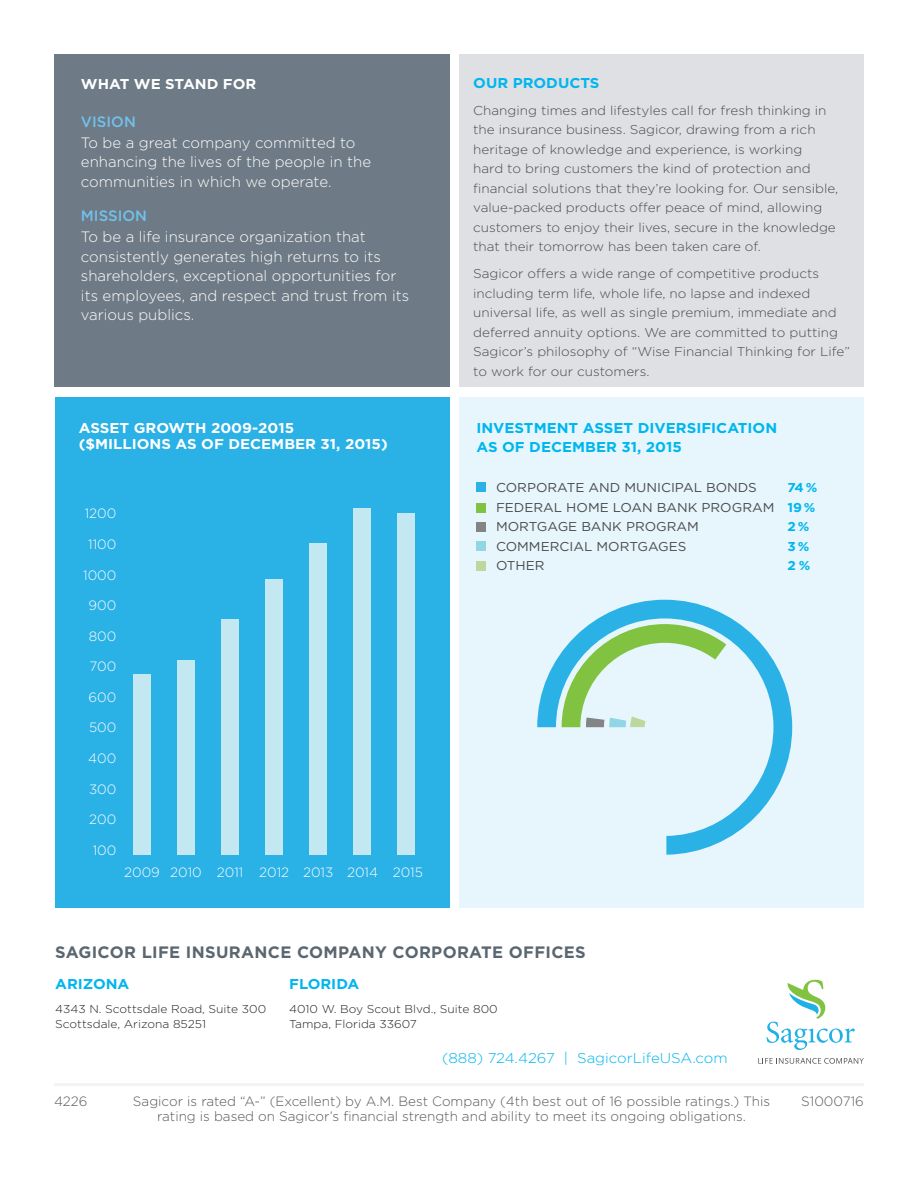
<style>
.page{position:relative;width:918px;height:1188px;background:#fff}
.page>*{position:absolute;margin:0;border:0;box-sizing:border-box;transform-origin:0 0}
.t1{font:700 16.5px "Gotham";letter-spacing:.02em;color:#5a6670}
.t2{font:300 15px/19.5px "Gotham";color:#fff}
.t3{font:500 15px "Gotham";color:#71c1ec}
.t4{font:700 14.25px/19.5px "Gotham";color:#00b6ef;scale:1.05 1}
.t5{font:700 14.25px "Gotham";color:#fff;scale:1.05 1}
.t6{font:300 14.25px "Gotham";color:#00b6ef;scale:1.05 1}
.t7{font:300 13.5px "Gotham";color:#58595c}
.t8{font:300 13.5px "Gotham";color:#fff}
.t9{font:300 12.9px/19.5px "Gotham";color:#4a4b4e;scale:1.05 1}
.t10{font:12.9px "Gotham";color:#4a4b4e;scale:1.05 1}
.t11{font:700 12.9px "Gotham";color:#00b6ef;scale:1.05 1}
.t12{font:300 11.4px "Gotham";color:#231f20;scale:1.05 1}
</style>
<div class="page">
<div style="left:55px;top:397px;width:395px;height:510px;background:#2ab1e6"></div>
<div style="left:459px;top:397px;width:405px;height:510px;background:#e6f6fc"></div>
<div style="left:54px;top:54px;width:396px;height:332px;background:#6e7a85"></div>
<div style="left:459px;top:54px;width:405px;height:332px;background:#dee0e3"></div>
<svg style="left:758px;top:1058px;width:106px;height:6px"></svg>
<svg style="left:766px;top:980px;width:89px;height:70px"></svg>
<div style="left:133px;top:674px;width:18px;height:181px;background:#c4e8f2"></div>
<div style="left:177px;top:660px;width:18px;height:195px;background:#c4e8f2"></div>
<div style="left:221px;top:619px;width:18px;height:236px;background:#c4e8f2"></div>
<div style="left:265px;top:580px;width:18px;height:275px;background:#c4e8f2"></div>
<div style="left:309px;top:544px;width:18px;height:311px;background:#c4e8f2"></div>
<div style="left:353px;top:508px;width:18px;height:347px;background:#c4e8f2"></div>
<div style="left:397px;top:513px;width:18px;height:342px;background:#c4e8f2"></div>
<div style="left:476px;top:482px;width:10px;height:10px;background:#2ab1e6"></div>
<div style="left:476px;top:503px;width:10px;height:10px;background:#81c340"></div>
<div style="left:476px;top:522px;width:10px;height:10px;background:#838485"></div>
<div style="left:476px;top:542px;width:10px;height:9px;background:#91d6e5"></div>
<div style="left:476px;top:561px;width:10px;height:10px;background:#bed79e"></div>
<svg style="left:537px;top:600px;width:255px;height:255px"></svg>
<svg style="left:562px;top:624px;width:164px;height:103px"></svg>
<hr style="left:54px;top:1083px;width:810px;height:3px;background:#f2f3f4">
<p class="t5" style="left:81px;top:75px;width:169px">WHAT WE STAND FOR</p>
<p class="t3" style="left:81px;top:111px;width:56px">VISION</p>
<p class="t2" style="left:81px;top:132px;width:292px">To be a great company committed to enhancing the lives of the people in the communities in which we operate.</p>
<p class="t3" style="left:81px;top:206px;width:68px">MISSION</p>
<p class="t2" style="left:81px;top:227px;width:330px">To be a life insurance organization that consistently generates high returns to its shareholders, exceptional opportunities for its employees, and respect and trust from its various publics.</p>
<p class="t5" style="left:79px;top:418px;width:207px">ASSET GROWTH 2009-2015</p>
<p class="t5" style="left:79px;top:435px;width:296px">($MILLIONS AS OF DECEMBER 31, 2015)</p>
<p class="t8" style="left:85px;top:505px;width:33px">1200</p>
<p class="t8" style="left:88px;top:536px;width:30px">1100</p>
<p class="t8" style="left:83px;top:566px;width:35px">1000</p>
<p class="t8" style="left:89px;top:597px;width:29px">900</p>
<p class="t8" style="left:89px;top:627px;width:29px">800</p>
<p class="t8" style="left:90px;top:658px;width:28px">700</p>
<p class="t8" style="left:89px;top:689px;width:29px">600</p>
<p class="t8" style="left:89px;top:719px;width:29px">500</p>
<p class="t8" style="left:88px;top:750px;width:30px">400</p>
<p class="t8" style="left:89px;top:780px;width:29px">300</p>
<p class="t8" style="left:89px;top:811px;width:29px">200</p>
<p class="t8" style="left:93px;top:841px;width:25px">100</p>
<p class="t8" style="left:124px;top:863px;width:37px">2009</p>
<p class="t8" style="left:170px;top:863px;width:33px">2010</p>
<p class="t8" style="left:217px;top:863px;width:28px">2011</p>
<p class="t8" style="left:259px;top:863px;width:31px">2012</p>
<p class="t8" style="left:303px;top:863px;width:32px">2013</p>
<p class="t8" style="left:347px;top:863px;width:32px">2014</p>
<p class="t8" style="left:393px;top:863px;width:32px">2015</p>
<p class="t4" style="left:473px;top:73px;width:122px">OUR PRODUCTS</p>
<p class="t9" style="left:473px;top:100px;width:349px">Changing times and lifestyles call for fresh thinking in the insurance business. Sagicor, drawing from a rich heritage of knowledge and experience, is working<br>hard to bring customers the kind of protection and financial solutions that they’re looking for. Our sensible, value-packed products offer peace of mind, allowing customers to enjoy their lives, secure in the knowledge that their tomorrow has been taken care of.</p>
<p class="t9" style="left:473px;top:263px;width:360px">Sagicor offers a wide range of competitive products including term life, whole life, no lapse and indexed universal life, as well as single premium, immediate and deferred annuity options. We are committed to putting Sagicor’s philosophy of “Wise Financial Thinking for Life” to work for our customers.</p>
<p class="t4" style="left:476px;top:418px;width:288px">INVESTMENT ASSET DIVERSIFICATION<br>AS OF DECEMBER 31, 2015</p>
<p class="t10" style="left:496px;top:479px;width:250px">CORPORATE AND MUNICIPAL BONDS</p>
<p class="t10" style="left:496px;top:499px;width:267px">FEDERAL HOME LOAN BANK PROGRAM</p>
<p class="t10" style="left:496px;top:518px;width:195px">MORTGAGE BANK PROGRAM</p>
<p class="t10" style="left:496px;top:538px;width:183px">COMMERCIAL MORTGAGES</p>
<p class="t10" style="left:496px;top:557px;width:48px">OTHER</p>
<p class="t11" style="left:787px;top:479px;width:30px">74 %</p>
<p class="t11" style="left:787px;top:499px;width:28px">19 %</p>
<p class="t11" style="left:787px;top:518px;width:22px">2 %</p>
<p class="t11" style="left:787px;top:538px;width:22px">3 %</p>
<p class="t11" style="left:787px;top:557px;width:23px">2 %</p>
<p class="t1" style="left:55px;top:941px;width:532px">SAGICOR LIFE INSURANCE COMPANY CORPORATE OFFICES</p>
<p class="t4" style="left:55px;top:974px;width:72px">ARIZONA</p>
<p class="t4" style="left:289px;top:974px;width:68px">FLORIDA</p>
<p class="t12" style="left:55px;top:1002px;width:202px">4343 N. Scottsdale Road, Suite 300</p>
<p class="t12" style="left:289px;top:1002px;width:200px">4010 W. Boy Scout Blvd., Suite 800</p>
<p class="t12" style="left:55px;top:1017px;width:145px">Scottsdale, Arizona 85251</p>
<p class="t12" style="left:289px;top:1017px;width:123px">Tampa, Florida 33607</p>
<p class="t6" style="left:442px;top:1049px;width:274px">(888) 724.4267 | SagicorLifeUSA.com</p>
<p class="t7" style="left:54px;top:1092px;width:35px">4226</p>
<p class="t7" style="left:133px;top:1092px;width:639px">Sagicor is rated “A-” (Excellent) by A.M. Best Company (4th best out of 16 possible ratings.) This</p>
<p class="t7" style="left:801px;top:1092px;width:64px">S1000716</p>
<p class="t7" style="left:157px;top:1107px;width:590px">rating is based on Sagicor’s financial strength and ability to meet its ongoing obligations.</p>
</div>
